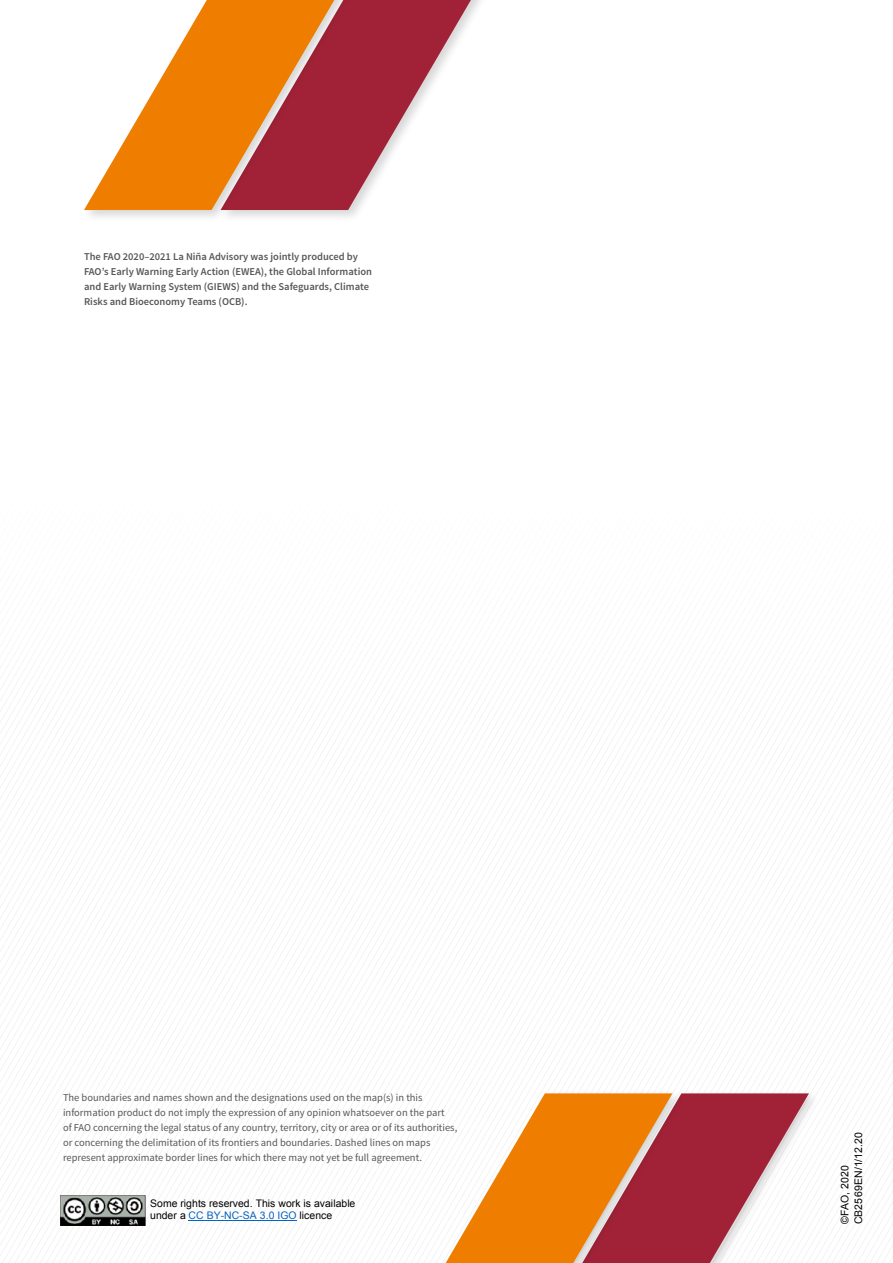
<style>
.page{position:relative;width:893px;height:1263px;background:#fff}
.page>*{position:absolute;margin:0;border:0;box-sizing:border-box;transform-origin:0 0}
.t1{font:10.5px/15px "Source Sans Pro";color:#575756}
.t2{font:600 10.5px/15px "Source Sans Pro";color:#575756}
.t3{font:10.5px/12.3px "Arial";color:#000}
.t4{font:10.5px/13.5px "Arial";letter-spacing:.02em;color:#000}
.s1{color:#0563c2}
</style>
<div class="page">
<svg style="left:0;top:663px;width:155px;height:566px"></svg>
<svg style="left:359px;top:0;width:112px;height:209px"></svg>
<div style="left:81px;top:0;width:278px;height:223px;background:#000;opacity:.16"></div>
<svg style="left:84px;top:0;width:250px;height:210px;fill:#ef7d00"></svg>
<svg style="left:446px;top:670px;width:447px;height:593px"></svg>
<hr style="left:189px;top:1220px;width:108px;height:1px;background:#0563c2">
<img style="left:60px;top:1195px;width:86px;height:30px">
<p class="t2" style="left:84px;top:249px;width:290px">The FAO 2020–2021 La Niña Advisory was jointly produced by FAO’s Early Warning Early Action (EWEA), the Global Information and Early Warning System (GIEWS) and the Safeguards, Climate Risks and Bioeconomy Teams (OCB).</p>
<p class="t1" style="left:63px;top:1090px;width:396px">The boundaries and names shown and the designations used on the map(s) in this information product do not imply the expression of any opinion whatsoever on the part<br>of FAO concerning the legal status of any country, territory, city or area or of its authorities, or concerning the delimitation of its frontiers and boundaries. Dashed lines on maps represent approximate border lines for which there may not yet be full agreement.</p>
<p class="t3" style="left:150px;top:1197px;width:207px">Some rights reserved. This work is available under a <span class="s1">CC BY-NC-SA 3.0 IGO</span> licence</p>
<p class="t4" style="left:838px;top:1224px;width:94px;rotate:-90deg">©FAO, 2020<br>CB2569EN/1/12.20</p>
</div>
